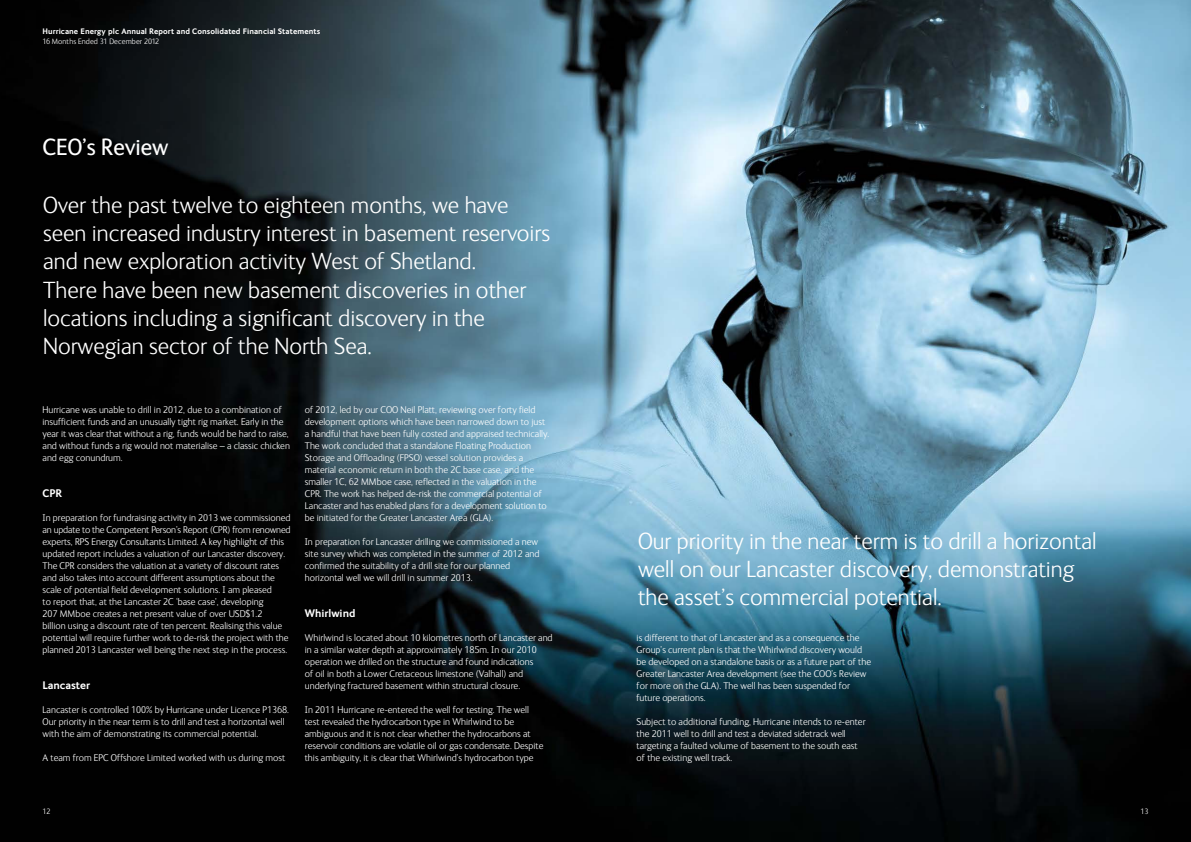
<style>
.page{position:relative;width:1191px;height:842px;background:#fff}
.page>*{position:absolute;margin:0;border:0;box-sizing:border-box;transform-origin:0 0}
.t1{font:300 24px/28px "FS Ingrid";color:#fff}
.t2{font:24px "FS Ingrid";color:#fff}
.t3{font:700 11px "FS Ingrid";color:#fff}
.t4{font:300 10px/12px "FS Ingrid";color:#fff}
.t5{font:700 8px "FS Ingrid";letter-spacing:.01em;color:#fff}
.t6{font:300 8px "FS Ingrid";letter-spacing:.01em;color:#fff}
</style>
<div class="page">
<img style="left:0;top:1px;width:1190px;height:841px">
<p class="t5" style="left:43px;top:26px;width:279px">Hurricane Energy plc Annual Report and Consolidated Financial Statements</p>
<p class="t6" style="left:43px;top:37px;width:118px">16 Months Ended 31 December 2012</p>
<h1 class="t2" style="left:43px;top:131px;width:127px">CEO’s Review</h1>
<p class="t1" style="left:43px;top:190px;width:508px">Over the past twelve to eighteen months, we have seen increased industry interest in basement reservoirs and new exploration activity West of Shetland.<br>There have been new basement discoveries in other locations including a significant discovery in the Norwegian sector of the North Sea.</p>
<p class="t4" style="left:43px;top:403px;width:249px">Hurricane was unable to drill in 2012, due to a combination of insufficient funds and an unusually tight rig market. Early in the year it was clear that without a rig, funds would be hard to raise, and without funds a rig would not materialise – a classic chicken and egg conundrum.</p>
<p class="t3" style="left:43px;top:486px;width:21px">CPR</p>
<p class="t4" style="left:43px;top:511px;width:250px">In preparation for fundraising activity in 2013 we commissioned an update to the Competent Person’s Report (CPR) from renowned experts, RPS Energy Consultants Limited. A key highlight of this updated report includes a valuation of our Lancaster discovery.<br>The CPR considers the valuation at a variety of discount rates and also takes into account different assumptions about the scale of potential field development solutions. I am pleased<br>to report that, at the Lancaster 2C ‘base case’, developing<br>207 MMboe creates a net present value of over USD$1.2<br>billion using a discount rate of ten percent. Realising this value potential will require further work to de-risk the project with the planned 2013 Lancaster well being the next step in the process.</p>
<p class="t3" style="left:43px;top:678px;width:49px">Lancaster</p>
<p class="t4" style="left:43px;top:703px;width:248px">Lancaster is controlled 100% by Hurricane under Licence P1368.<br>Our priority in the near term is to drill and test a horizontal well with the aim of demonstrating its commercial potential.</p>
<p class="t4" style="left:43px;top:751px;width:244px">A team from EPC Offshore Limited worked with us during most</p>
<p class="t4" style="left:305px;top:403px;width:246px">of 2012, led by our COO Neil Platt, reviewing over forty field development options which have been narrowed down to just a handful that have been fully costed and appraised technically.<br>The work concluded that a standalone Floating Production Storage and Offloading (FPSO) vessel solution provides a material economic return in both the 2C base case, and the smaller 1C, 62 MMboe case, reflected in the valuation in the CPR. The work has helped de-risk the commercial potential of Lancaster and has enabled plans for a development solution to be initiated for the Greater Lancaster Area (GLA).</p>
<p class="t4" style="left:305px;top:535px;width:236px">In preparation for Lancaster drilling we commissioned a new site survey which was completed in the summer of 2012 and confirmed the suitability of a drill site for our planned horizontal well we will drill in summer 2013.</p>
<p class="t3" style="left:305px;top:606px;width:52px">Whirlwind</p>
<p class="t4" style="left:305px;top:631px;width:249px">Whirlwind is located about 10 kilometres north of Lancaster and in a similar water depth at approximately 185m. In our 2010 operation we drilled on the structure and found indications<br>of oil in both a Lower Cretaceous limestone (Valhall) and underlying fractured basement within structural closure.</p>
<p class="t4" style="left:305px;top:703px;width:240px">In 2011 Hurricane re-entered the well for testing. The well test revealed the hydrocarbon type in Whirlwind to be ambiguous and it is not clear whether the hydrocarbons at reservoir conditions are volatile oil or gas condensate. Despite this ambiguity, it is clear that Whirlwind’s hydrocarbon type</p>
<h1 class="t1" style="left:638px;top:526px;width:460px">Our priority in the near term is to drill a horizontal well on our Lancaster discovery, demonstrating the asset’s commercial potential.</h1>
<p class="t4" style="left:636px;top:631px;width:236px">is different to that of Lancaster and as a consequence the Group’s current plan is that the Whirlwind discovery would be developed on a standalone basis or as a future part of the Greater Lancaster Area development (see the COO’s Review for more on the GLA). The well has been suspended for future operations.</p>
<p class="t4" style="left:636px;top:715px;width:230px">Subject to additional funding, Hurricane intends to re-enter the 2011 well to drill and test a deviated sidetrack well targeting a faulted volume of basement to the south east of the existing well track.</p>
<p class="t6" style="left:43px;top:806px;width:9px">12</p>
<p class="t6" style="left:1140px;top:806px;width:9px">13</p>
</div>
